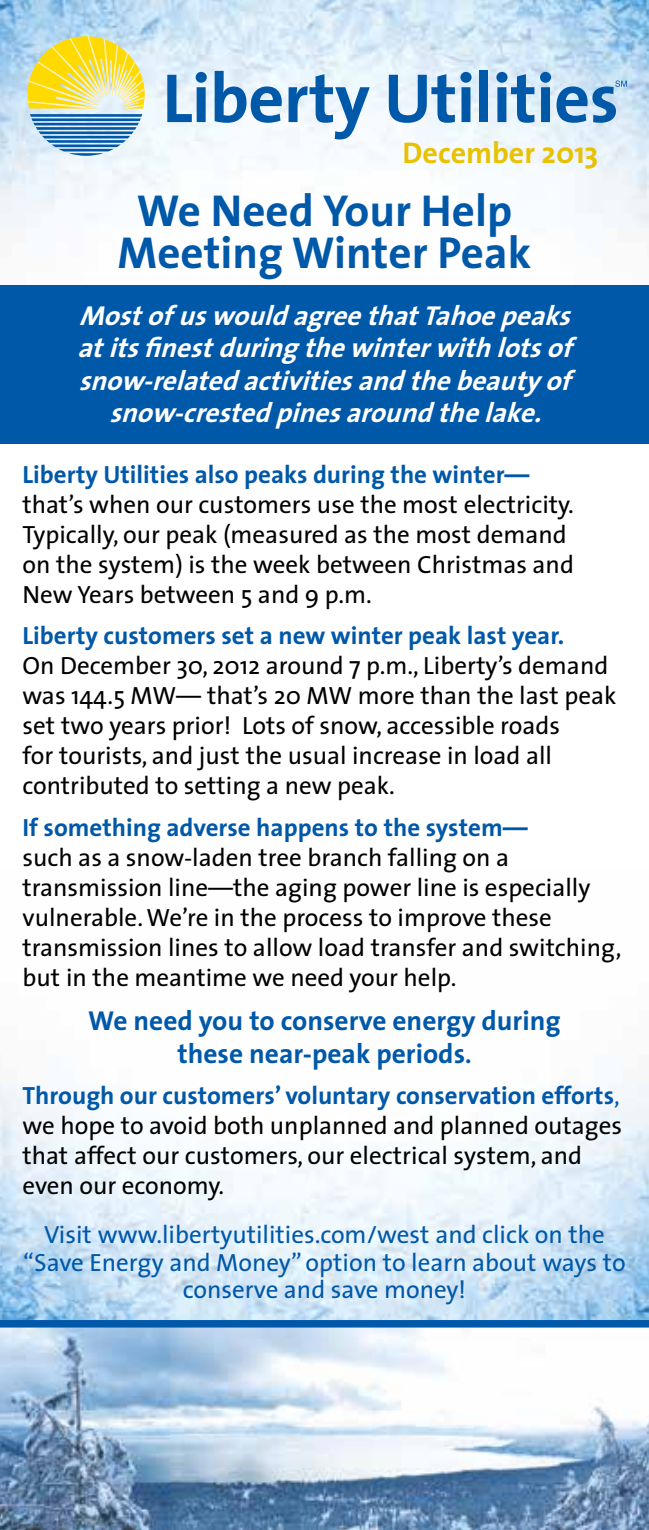
<style>
.page{position:relative;width:649px;height:1530px;background:#fff}
.page>*{position:absolute;margin:0;border:0;box-sizing:border-box;transform-origin:0 0}
.t1{font:700 45px/42.5px "The Sans";color:#0058a9;text-align:center}
.t2{font:700 30px "The Sans";color:#e9c103}
.t3{font:italic 700 27.5px/32.5px "The Sans";color:#fff;text-align:center}
.t4{font:700 27.5px/33px "The Sans";color:#0058a9;text-align:center}
.t5{font:25px/30px "The Sans";color:#000}
.t6{font:700 25px "The Sans";color:#0058a9}
.t7{font:25px/27.5px "The Sans";color:#0058a9;text-align:center}
.s1{font-size:25px}
.s2{font-weight:700;color:#0058a9}
.s3{color:#0058a9}
</style>
<div class="page">
<img style="left:0;top:1083px;width:648px;height:237px">
<img style="left:0;top:0;width:648px;height:229px">
<svg style="left:167px;top:72px;width:39px;height:50px"></svg>
<svg style="left:214px;top:71px;width:67px;height:52px"></svg>
<svg style="left:288px;top:74px;width:81px;height:65px"></svg>
<svg style="left:388px;top:74px;width:66px;height:49px"></svg>
<svg style="left:460px;top:72px;width:11px;height:50px"></svg>
<div style="left:479px;top:71px;width:9px;height:51px;background:#0058a9"></div>
<svg style="left:496px;top:72px;width:54px;height:51px"></svg>
<svg style="left:28px;top:36px;width:117px;height:120px"></svg>
<svg style="left:556px;top:81px;width:70px;height:42px"></svg>
<img style="left:0;top:1328px;width:648px;height:202px">
<div style="left:0;top:285px;width:648px;height:159px;background:#0058a9"></div>
<div style="left:0;top:1320px;width:648px;height:8px;background:#0058a9"></div>
<p class="t2" style="left:402px;top:128px;width:197px">December 2013</p>
<h1 class="t1" style="left:117px;top:188px;width:415px">We Need Your Help<br>Meeting Winter Peak</h1>
<p class="t3" style="left:77px;top:299px;width:507px">MostofuswouldagreethatTahoepeaks atitsfinestduringthewinterwithlotsof snow-relatedactivitiesandthebeautyof snow-crestedpinesaroundthelake.</p>
<p class="t6" style="left:22px;top:454px;width:508px">Liberty Utilities also peaks during the winter—</p>
<p class="t5" style="left:22px;top:489px;width:552px">that’s when our customers use the most electricity.<br>Typically, our peak (measured as the most demand on the system) is the week between Christmas and New Years between 5 and 9 p.m.</p>
<p class="t6" style="left:22px;top:615px;width:542px">Liberty customers set a new winter peak last year.</p>
<p class="t5" style="left:22px;top:650px;width:595px">On December 30, 2012 around 7 p.m., Liberty’s demand was 144.5 MW— that’s 20 MW more than the last peak set two years prior! Lots of snow, accessible roads<br>for tourists, and just the usual increase in load all contributed to setting a new peak.</p>
<p class="t6" style="left:22px;top:806px;width:506px">If something adverse happens to the system—</p>
<p class="t5" style="left:22px;top:841px;width:600px">such as a snow-laden tree branch falling on a transmission line—the aging power line is especially vulnerable. We’re in the process to improve these transmission lines to allow load transfer and switching, but in the meantime we need your help.</p>
<p class="t4" style="left:88px;top:1003px;width:473px">We need you to conserve energy during these near-peak periods<span class="s1">.</span></p>
<p class="t5" style="left:23px;top:1080px;width:600px"><span class="s2">Through our customers’ voluntary conservation efforts</span><span class="s3">, </span>we hope to avoid both unplanned and planned outages that affect our customers, our electrical system, and even our economy.</p>
<p class="t7" style="left:23px;top:1220px;width:603px">Visit www.libertyutilities.com/west and click on the “Save Energy and Money” option to learn about ways to conserve and save money!</p>
</div>
